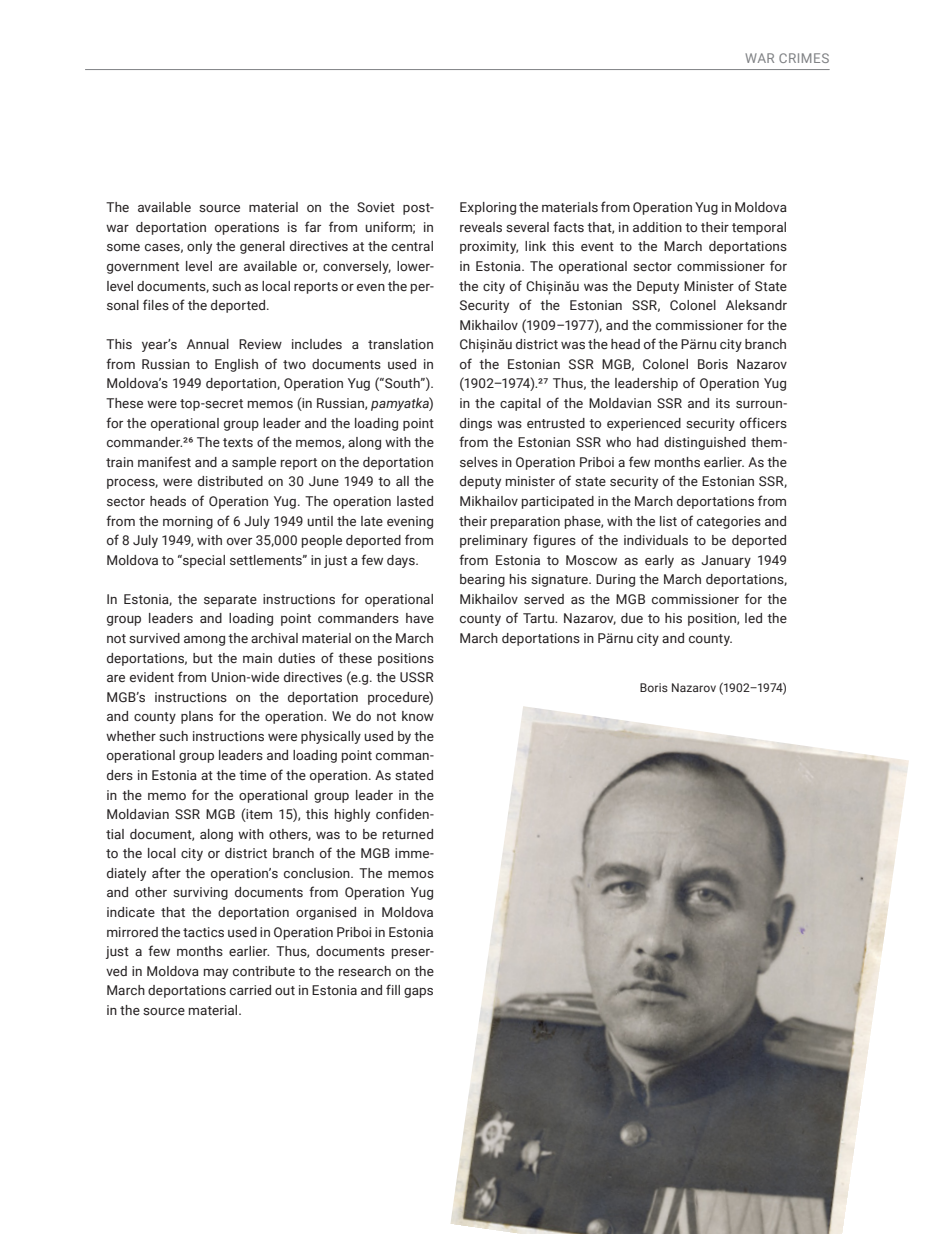
<style>
.page{position:relative;width:936px;height:1234px;background:#fff}
.page>*{position:absolute;margin:0;border:0;box-sizing:border-box;transform-origin:0 0}
.body{font:13.5px/19.5px "Roboto";letter-spacing:.01em;color:#231f20;text-align:justify}
.t1{font:13.5px "Roboto";letter-spacing:.035em;color:#808285}
.body-2{font:12px "Roboto";letter-spacing:.015em;color:#231f20}
.s1{font-style:italic}
</style>
<div class="page">
<hr style="left:85px;top:69px;width:744px;height:1px;background:#808285">
<img style="left:450px;top:706px;width:458px;height:527px">
<p class="t1" style="left:745px;top:49px;width:86px">WAR CRIMES</p>
<p class="body" style="left:106px;top:197px;width:329px">The available source material on the Soviet post&shy;war deportation operations is far from uniform; in some cases, only the general directives at the central government level are available or, conversely, lower&shy;level documents, such as local reports or even the per&shy;sonal files of the deported.</p>
<p class="body" style="left:106px;top:334px;width:329px">This year’s Annual Review includes a translation from Russian to English of two documents used in Moldova’s 1949 deportation, Operation Yug (“South”).<br>These were top-secret memos (in Russian, <span class="s1">pamyatka</span>) for the operational group leader and the loading point commander.²6 The texts of the memos, along with the train manifest and a sample report on the deportation process, were distributed on 30 June 1949 to all the sector heads of Operation Yug. The operation lasted from the morning of 6 July 1949 until the late evening of 8 July 1949, with over 35,000 people deported from Moldova to “special settlements” in just a few days.</p>
<p class="body" style="left:106px;top:588px;width:329px">In Estonia, the separate instructions for operational group leaders and loading point commanders have not survived among the archival material on the March deportations, but the main duties of these positions are evident from Union-wide directives (e.g. the USSR MGB’s instructions on the deportation procedure) and county plans for the operation. We do not know whether such instructions were physically used by the operational group leaders and loading point comman&shy;ders in Estonia at the time of the operation. As stated in the memo for the operational group leader in the Moldavian SSR MGB (item 15), this highly confiden&shy;tial document, along with others, was to be returned to the local city or district branch of the MGB imme&shy;diately after the operation’s conclusion. The memos and other surviving documents from Operation Yug indicate that the deportation organised in Moldova mirrored the tactics used in Operation Priboi in Estonia just a few months earlier. Thus, documents preser&shy;ved in Moldova may contribute to the research on the March deportations carried out in Estonia and fill gaps in the source material.</p>
<p class="body" style="left:459px;top:197px;width:329px">Exploring the materials from Operation Yug in Moldova reveals several facts that, in addition to their temporal proximity, link this event to the March deportations in Estonia. The operational sector commissioner for the city of Chișinău was the Deputy Minister of State Security of the Estonian SSR, Colonel Aleksandr Mikhailov (1909–1977), and the commissioner for the Chișinău district was the head of the Pärnu city branch of the Estonian SSR MGB, Colonel Boris Nazarov (1902–1974).²7 Thus, the leadership of Operation Yug in the capital of the Moldavian SSR and its surroun&shy;dings was entrusted to experienced security officers from the Estonian SSR who had distinguished them&shy;selves in Operation Priboi a few months earlier. As the deputy minister of state security of the Estonian SSR, Mikhailov participated in the March deportations from their preparation phase, with the list of categories and preliminary figures of the individuals to be deported from Estonia to Moscow as early as January 1949 bearing his signature. During the March deportations, Mikhailov served as the MGB commissioner for the county of Tartu. Nazarov, due to his position, led the March deportations in Pärnu city and county.</p>
<p class="body-2" style="left:639px;top:679px;width:149px">Boris Nazarov (1902–1974)</p>
</div>
